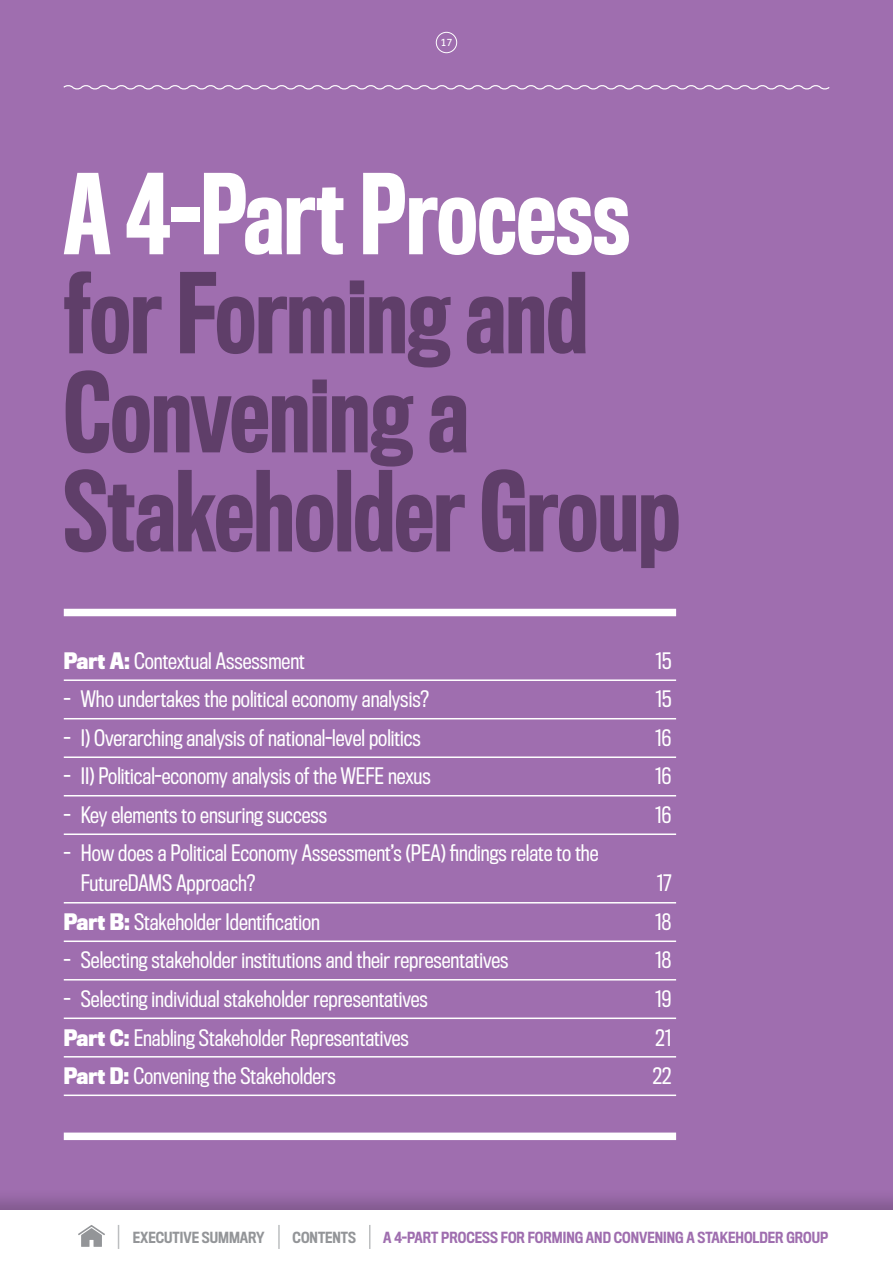
<style>
.page{position:relative;width:893px;height:1263px;background:#9f6eaf}
.page>*{position:absolute;margin:0;border:0;box-sizing:border-box;transform-origin:0 0}
.t1{font:500 102px/99px "Titling Gothic FB Comp";color:#5f3e69}
.t2{font:500 102px "Titling Gothic FB Comp";color:#fff}
.t3{font:21px/30px "Titling Gothic FB Cond";color:#fff}
.t4{font:500 14.1px "Titling Gothic FB Cond";color:#9f6eaf}
.t5{font:500 14.1px "Titling Gothic FB Cond";color:#939598}
.t6{font:11.25px "Effra";color:#fff}
.s1{font-weight:700}
</style>
<div class="page">
<div style="left:0;top:1188px;width:893px;height:75px;background:#000;opacity:.2"></div>
<div style="left:0;top:1211px;width:893px;height:52px;background:#fff"></div>
<svg style="left:78px;top:1225px;width:27px;height:22px"></svg>
<svg style="left:369px;top:1225px;width:1px;height:24px"></svg>
<hr style="left:278px;top:1225px;width:2px;height:24px;background:#bcbec0">
<svg style="left:118px;top:1225px;width:1px;height:24px"></svg>
<div style="left:436px;top:32px;width:21px;height:21px;border:1px solid #fff;border-radius:50%"></div>
<div style="left:64px;top:609px;width:612px;height:7px;background:#fff"></div>
<div style="left:64px;top:1132px;width:612px;height:8px;background:#fff"></div>
<hr style="left:64px;top:679px;width:612px;height:2px;background:#fff">
<hr style="left:64px;top:718px;width:612px;height:1px;background:#fff">
<hr style="left:64px;top:756px;width:612px;height:2px;background:#fff">
<hr style="left:64px;top:795px;width:612px;height:1px;background:#fff">
<hr style="left:64px;top:833px;width:612px;height:2px;background:#fff">
<hr style="left:64px;top:902px;width:612px;height:1px;background:#fff">
<hr style="left:64px;top:940px;width:612px;height:2px;background:#fff">
<hr style="left:64px;top:979px;width:612px;height:1px;background:#fff">
<hr style="left:64px;top:1017px;width:612px;height:2px;background:#fff">
<hr style="left:64px;top:1056px;width:612px;height:1px;background:#fff">
<hr style="left:64px;top:1094px;width:612px;height:2px;background:#fff">
<svg style="left:63px;top:85px;width:767px;height:5px"></svg>
<p class="t6" style="left:440px;top:36px;width:14px">17</p>
<h1 class="t2" style="left:64px;top:152px;width:568px">A 4-Part Process</h1>
<h1 class="t1" style="left:64px;top:264px;width:618px">for Forming and<br>Convening a<br>Stakeholder Group</h1>
<p class="t3" style="left:64px;top:646px;width:243px"><span class="s1">Part A:</span> Contextual Assessment</p>
<p class="t3" style="left:655px;top:646px;width:18px">15</p>
<p class="t3" style="left:64px;top:684px;width:367px">- Who undertakes the political economy analysis?</p>
<p class="t3" style="left:655px;top:684px;width:18px">15</p>
<p class="t3" style="left:64px;top:723px;width:359px">- I) Overarching analysis of national-level politics</p>
<p class="t3" style="left:655px;top:723px;width:18px">16</p>
<p class="t3" style="left:64px;top:761px;width:368px">- II) Political-economy analysis of the WEFE nexus</p>
<p class="t3" style="left:655px;top:761px;width:18px">16</p>
<p class="t3" style="left:64px;top:800px;width:265px">- Key elements to ensuring success</p>
<p class="t3" style="left:655px;top:800px;width:18px">16</p>
<p class="t3" style="left:81px;top:838px;width:519px;text-indent:-17px">- How does a Political Economy Assessment’s (PEA) findings relate to the<br>FutureDAMS Approach?</p>
<p class="t3" style="left:657px;top:868px;width:16px">17</p>
<p class="t3" style="left:64px;top:907px;width:258px"><span class="s1">Part B:</span> Stakeholder Identification</p>
<p class="t3" style="left:655px;top:907px;width:18px">18</p>
<p class="t3" style="left:64px;top:945px;width:446px">- Selecting stakeholder institutions and their representatives</p>
<p class="t3" style="left:655px;top:945px;width:18px">18</p>
<p class="t3" style="left:64px;top:984px;width:366px">- Selecting individual stakeholder representatives</p>
<p class="t3" style="left:655px;top:984px;width:18px">19</p>
<p class="t3" style="left:64px;top:1022px;width:347px"><span class="s1">Part C:</span> Enabling Stakeholder Representatives</p>
<p class="t3" style="left:655px;top:1022px;width:17px">21</p>
<p class="t3" style="left:64px;top:1061px;width:274px"><span class="s1">Part D:</span> Convening the Stakeholders</p>
<p class="t3" style="left:653px;top:1061px;width:20px">22</p>
<p class="t5" style="left:133px;top:1229px;width:133px">EXECUTIVE SUMMARY</p>
<p class="t5" style="left:293px;top:1229px;width:65px">CONTENTS</p>
<p class="t4" style="left:383px;top:1229px;width:446px">A 4-PART PROCESS FOR FORMING AND CONVENING A STAKEHOLDER GROUP</p>
</div>
